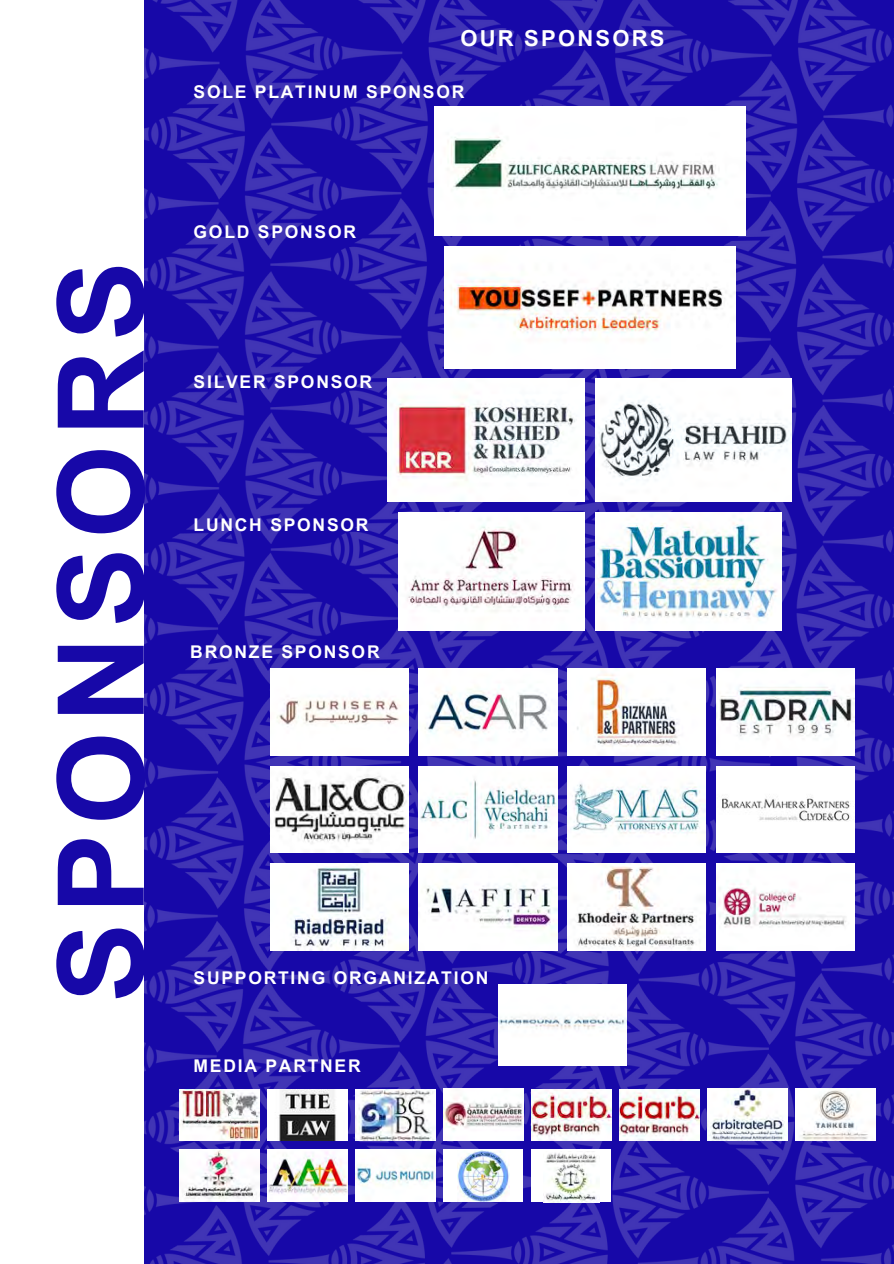
<style>
.page{position:relative;width:894px;height:1264px;background:#fff}
.page>*{position:absolute;margin:0;border:0;box-sizing:border-box;transform-origin:0 0}
.t1{font:700 120px "Arial MT Pro";letter-spacing:.075em;color:#1708a8}
.t2{font:700 22.05px "Arial MT Pro";letter-spacing:.1em;color:#fff}
.t3{font:700 17.55px "Arial MT Pro";letter-spacing:.1em;color:#fff}
</style>
<div class="page">
<img style="left:144px;top:0;width:749px;height:1263px">
<img style="left:434px;top:106px;width:311px;height:129px">
<img style="left:444px;top:247px;width:291px;height:121px">
<img style="left:388px;top:378px;width:196px;height:124px">
<img style="left:595px;top:378px;width:196px;height:124px">
<img style="left:398px;top:513px;width:186px;height:117px">
<img style="left:595px;top:513px;width:186px;height:117px">
<img style="left:716px;top:668px;width:138px;height:87px">
<img style="left:567px;top:668px;width:138px;height:87px">
<img style="left:418px;top:668px;width:139px;height:87px">
<img style="left:270px;top:668px;width:138px;height:87px">
<img style="left:270px;top:766px;width:138px;height:86px">
<img style="left:418px;top:766px;width:139px;height:86px">
<img style="left:567px;top:766px;width:138px;height:86px">
<img style="left:716px;top:766px;width:138px;height:86px">
<img style="left:270px;top:864px;width:138px;height:86px">
<img style="left:418px;top:864px;width:139px;height:86px">
<img style="left:567px;top:864px;width:138px;height:86px">
<img style="left:716px;top:864px;width:138px;height:86px">
<img style="left:498px;top:984px;width:128px;height:81px">
<img style="left:180px;top:1089px;width:80px;height:51px">
<img style="left:268px;top:1089px;width:79px;height:51px">
<img style="left:355px;top:1089px;width:80px;height:51px">
<img style="left:443px;top:1088px;width:80px;height:52px">
<img style="left:531px;top:1089px;width:80px;height:51px">
<img style="left:619px;top:1089px;width:80px;height:51px">
<img style="left:707px;top:1088px;width:80px;height:52px">
<img style="left:795px;top:1088px;width:79px;height:52px">
<img style="left:180px;top:1149px;width:80px;height:52px">
<img style="left:268px;top:1149px;width:79px;height:52px">
<img style="left:355px;top:1149px;width:80px;height:52px">
<div style="left:443px;top:1149px;width:80px;height:52px;background:#fff"></div>
<img style="left:457px;top:1150px;width:53px;height:51px">
<div style="left:531px;top:1149px;width:79px;height:52px;background:#fff"></div>
<img style="left:543px;top:1151px;width:56px;height:51px">
<p class="t2" style="left:460px;top:30px;width:205px">OUR SPONSORS</p>
<p class="t3" style="left:193px;top:86px;width:272px">SOLE PLATINUM SPONSOR</p>
<p class="t1" style="left:56px;top:1002px;width:743px;rotate:-90deg">SPONSORS</p>
<p class="t3" style="left:193px;top:225px;width:164px">GOLD SPONSOR</p>
<p class="t3" style="left:193px;top:376px;width:180px">SILVER SPONSOR</p>
<p class="t3" style="left:193px;top:518px;width:176px">LUNCH SPONSOR</p>
<h1 class="t3" style="left:190px;top:645px;width:191px">BRONZE SPONSOR</h1>
<p class="t3" style="left:193px;top:971px;width:296px">SUPPORTING ORGANIZATION</p>
<p class="t3" style="left:193px;top:1059px;width:169px">MEDIA PARTNER</p>
</div>
